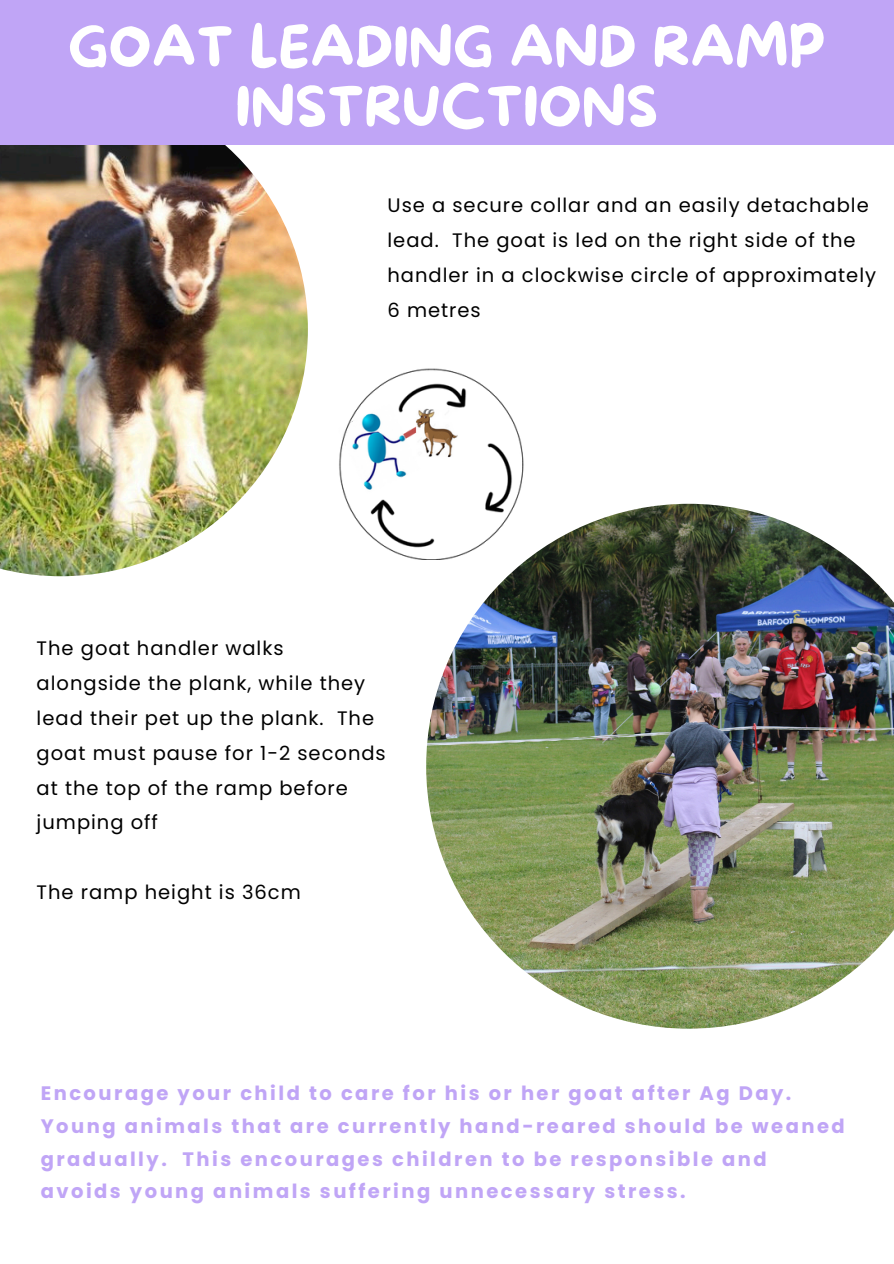
<style>
.page{position:relative;width:894px;height:1264px;background:#fff}
.page>*{position:absolute;margin:0;border:0;box-sizing:border-box;transform-origin:0 0}
.t1{font:55.5px/59.7px "More Sugar";color:#fff;text-align:center}
.t2{font:19.5px/34.8px "Poppins";letter-spacing:.05em;color:#000}
.t3{font:700 19.5px/32.7px "Poppins";letter-spacing:.125em;color:#c0a5f6}
</style>
<div class="page">
<img style="left:339px;top:368px;width:185px;height:191px">
<img style="left:0;top:145px;width:308px;height:431px">
<img style="left:426px;top:504px;width:467px;height:524px">
<div style="left:0;top:0;width:893px;height:145px;background:#c0a5f6"></div>
<h2 class="t1" style="left:68px;top:20px;width:759px">GOAT LEADING AND RAMP<br>INSTRUCTIONS</h2>
<h1 class="t2" style="left:387px;top:188px;width:490px">Use a secure collar and an easily detachable lead. The goat is led on the right side of the handler in a clockwise circle of approximately 6 metres</h1>
<p class="t2" style="left:37px;top:630px;width:350px">The goat handler walks alongside the plank, while they lead their pet up the plank. The goat must pause for 1-2 seconds at the top of the ramp before jumping off</p>
<p class="t2" style="left:37px;top:875px;width:265px">The ramp height is 36cm</p>
<p class="t3" style="left:41px;top:1076px;width:805px">Encourage your child to care for his or her goat after Ag Day.<br>Young animals that are currently hand-reared should be weaned gradually. This encourages children to be responsible and avoids young animals suffering unnecessary stress.</p>
</div>
